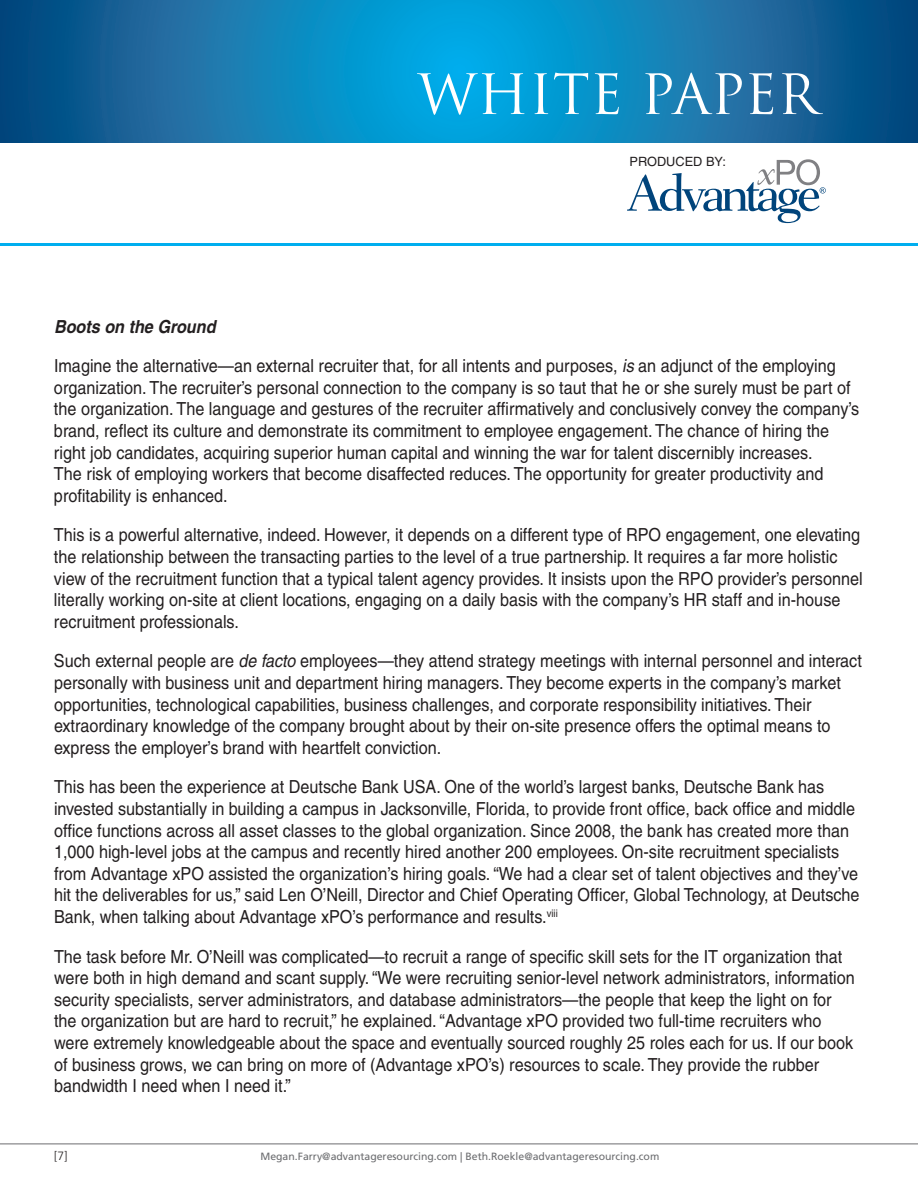
<style>
.page{position:relative;width:918px;height:1188px;background:#fff}
.page>*{position:absolute;margin:0;border:0;box-sizing:border-box;transform-origin:0 0}
.t1{font:54px "Trajan";color:#fff}
.t2{font:18px/21.6px "Helvetica";color:#231f20;scale:.9 1}
.t3{font:italic 700 18px "Helvetica";color:#231f20;scale:.9 1}
.t4{font:12.75px "Helvetica";color:#231f20}
.t5{font:300 12px "Frutiger LT Std";color:#231f20}
.t6{font:10.5px "Frutiger LT Std";color:#6c6d70}
.s1{font-style:italic}
</style>
<div class="page">
<hr style="left:0;top:1144px;width:918px;height:1px;background:#6c6d70">
<svg style="left:0;top:0;width:918px;height:142px;background:#0e7ab0"></svg>
<svg style="left:627px;top:159px;width:199px;height:64px"></svg>
<hr style="left:0;top:243px;width:918px;height:3px;background:#00aeef">
<h1 class="t1" style="left:418px;top:62px;width:402px">WHITE PAPER</h1>
<p class="t4" style="left:630px;top:155px;width:98px">PRODUCED BY:</p>
<p class="t3" style="left:54px;top:315px;width:181px">Boots on the Ground</p>
<p class="t2" style="left:54px;top:355px;width:896px">Imagine the alternative—an external recruiter that, for all intents and purposes, <span class="s1">is</span> an adjunct of the employing organization. The recruiter’s personal connection to the company is so taut that he or she surely must be part of the organization. The language and gestures of the recruiter affirmatively and conclusively convey the company’s brand, reflect its culture and demonstrate its commitment to employee engagement. The chance of hiring the right job candidates, acquiring superior human capital and winning the war for talent discernibly increases.<br>The risk of employing workers that become disaffected reduces. The opportunity for greater productivity and profitability is enhanced.</p>
<p class="t2" style="left:54px;top:524px;width:900px">This is a powerful alternative, indeed. However, it depends on a different type of RPO engagement, one elevating the relationship between the transacting parties to the level of a true partnership. It requires a far more holistic view of the recruitment function that a typical talent agency provides. It insists upon the RPO provider’s personnel literally working on-site at client locations, engaging on a daily basis with the company’s HR staff and in-house recruitment professionals.</p>
<p class="t2" style="left:54px;top:650px;width:899px">Such external people are <span class="s1">de facto</span> employees—they attend strategy meetings with internal personnel and interact personally with business unit and department hiring managers. They become experts in the company’s market opportunities, technological capabilities, business challenges, and corporate responsibility initiatives. Their extraordinary knowledge of the company brought about by their on-site presence offers the optimal means to express the employer’s brand with heartfelt conviction.</p>
<p class="t2" style="left:54px;top:776px;width:897px">This has been the experience at Deutsche Bank USA. One of the world’s largest banks, Deutsche Bank has invested substantially in building a campus in Jacksonville, Florida, to provide front office, back office and middle office functions across all asset classes to the global organization. Since 2008, the bank has created more than 1,000 high-level jobs at the campus and recently hired another 200 employees. On-site recruitment specialists from Advantage xPO assisted the organization’s hiring goals. “We had a clear set of talent objectives and they’ve hit the deliverables for us,” said Len O’Neill, Director and Chief Operating Officer, Global Technology, at Deutsche Bank, when talking about Advantage xPO’s performance and results.<sup>viii</sup></p>
<p class="t2" style="left:54px;top:945px;width:891px">The task before Mr. O’Neill was complicated—to recruit a range of specific skill sets for the IT organization that were both in high demand and scant supply. “We were recruiting senior-level network administrators, information security specialists, server administrators, and database administrators—the people that keep the light on for the organization but are hard to recruit,” he explained. “Advantage xPO provided two full-time recruiters who were extremely knowledgeable about the space and eventually sourced roughly 25 roles each for us. If our book of business grows, we can bring on more of (Advantage xPO’s) resources to scale. They provide the rubber bandwidth I need when I need it.”</p>
<p class="t5" style="left:54px;top:1149px;width:15px">[7]</p>
<p class="t6" style="left:260px;top:1150px;width:400px">Megan.Farry@advantageresourcing.com | Beth.Roekle@advantageresourcing.com</p>
</div>
